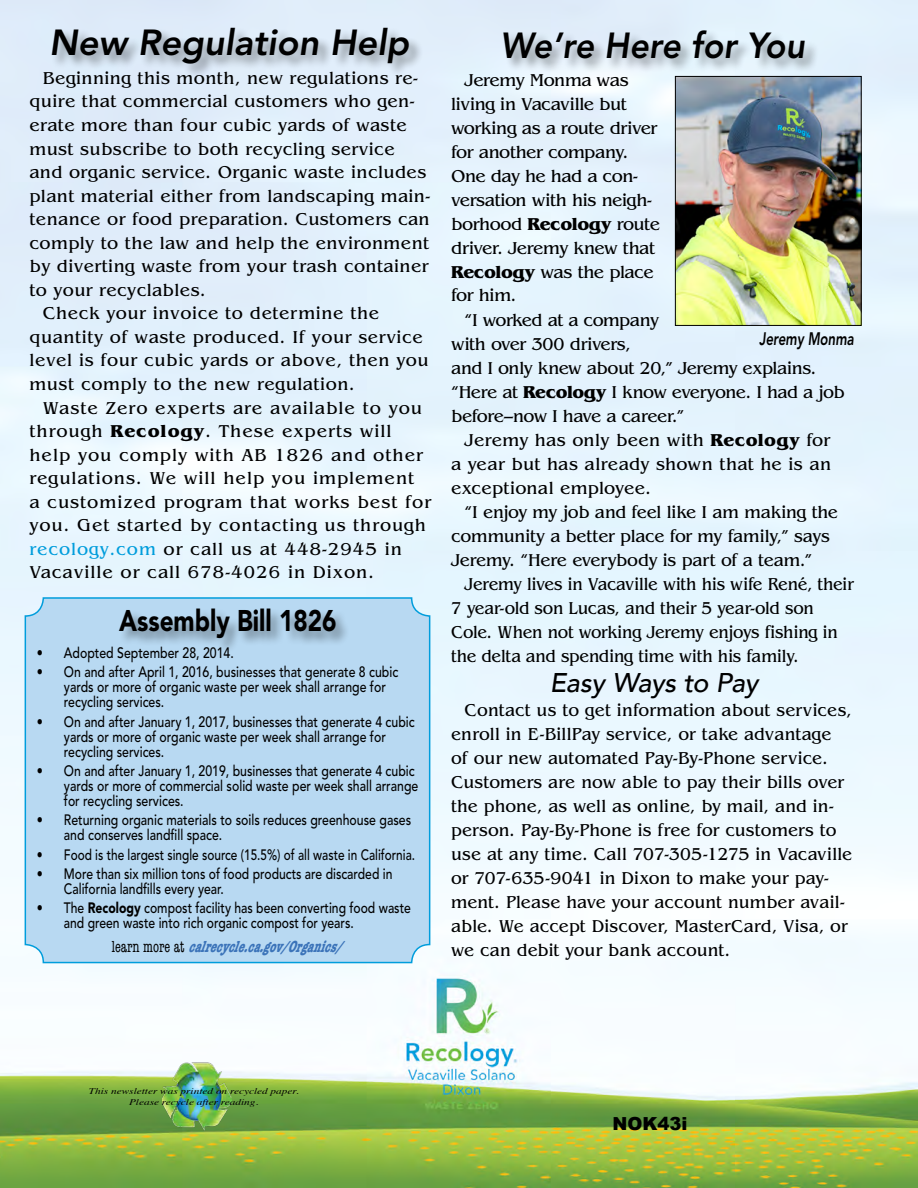
<style>
.page{position:relative;width:918px;height:1188px;background:#fff}
.page>*{position:absolute;margin:0;border:0;box-sizing:border-box;transform-origin:0 0}
.t1{font:italic 800 36px "Avenir LT Std";color:#000}
.t2{font:italic 800 36px "Avenir LT Std";color:#000;scale:.94 1}
.t3{font:900 29.7px "Avenir LT Std";color:#000;scale:.82 1}
.t4{font:italic 500 27px "Avenir";letter-spacing:-.015em;color:#000}
.t5{font:18px/24px "Benguiat";letter-spacing:.015em;color:#000;text-align:justify}
.t6{font:18px "Benguiat";letter-spacing:.05em;color:#000}
.t7{font:18px/24px "Benguiat";letter-spacing:-.025em;color:#000}
.t8{font:18px/24px "Benguiat";letter-spacing:-.015em;color:#000;scale:.94 1}
.t9{font:18px/24px "Benguiat";letter-spacing:-.03em;color:#000}
.t10{font:18px/24px "Benguiat";letter-spacing:-.015em;color:#000}
.t11{font:italic 800 18px "Avenir LT Std";color:#000;scale:.73 1}
.t12{font:900 18px "Arial";color:#000}
.t13{font:italic 700 condensed 16.5px "American Typewriter";color:#3b73b9;scale:.85 1}
.t14{font:500 15px/15px "Avenir LT Std";color:#000;scale:.82 1}
.t15{font:500 15px/15px "Avenir LT Std";color:#000;scale:.81 1}
.t16{font:500 15px "Avenir LT Std";color:#000;scale:.79 1}
.t17{font:italic 8.7px/10.4px "Times";color:#000;text-align:center;scale:1.3 1}
.s1{font-weight:700}
.s2{color:#009ddc}
.s3{font-weight:900}
.s4{font-weight:400;font-style:normal;color:#000}
</style>
<div class="page">
<img style="left:0;top:0;width:918px;height:1188px">
<img style="left:163px;top:1062px;width:68px;height:69px">
<div style="left:51px;top:27px;width:372px;height:51px;background:#000;opacity:.39"></div>
<div style="left:503px;top:29px;width:316px;height:44px;background:#000;opacity:.39"></div>
<img style="left:677px;top:78px;width:183px;height:246px">
<div style="left:675px;top:76px;width:187px;height:250px;border:1px solid #000"></div>
<div style="left:25px;top:598px;width:405px;height:365px;background:#b8d9f2;border-radius:18px"></div>
<div style="left:25px;top:597px;width:405px;height:366px;border:2px solid #009ddc;border-radius:18px"></div>
<div style="left:119px;top:607px;width:231px;height:46px;background:#000;opacity:.39"></div>
<h1 class="t1" style="left:49px;top:21px;width:362px">New Regulation Help</h1>
<h1 class="t2" style="left:500px;top:24px;width:325px">We’re Here for You</h1>
<p class="t5" style="left:43px;top:66px;width:376px">Beginning this month, new regulations re-</p>
<p class="t5" style="left:29px;top:89px;width:387px">quire that commercial customers who gen-</p>
<p class="t5" style="left:29px;top:113px;width:379px">erate more than four cubic yards of waste</p>
<p class="t5" style="left:29px;top:137px;width:367px">must subscribe to both recycling service</p>
<p class="t5" style="left:29px;top:160px;width:398px">and organic service. Organic waste includes</p>
<p class="t5" style="left:29px;top:184px;width:402px">plant material either from landscaping main-</p>
<p class="t5" style="left:29px;top:207px;width:402px">tenance or food preparation. Customers can</p>
<p class="t5" style="left:29px;top:231px;width:401px">comply to the law and help the environment</p>
<p class="t5" style="left:29px;top:254px;width:401px">by diverting waste from your trash container</p>
<p class="t5" style="left:29px;top:278px;width:178px">to your recyclables.</p>
<p class="t5" style="left:43px;top:301px;width:338px">Check your invoice to determine the</p>
<p class="t5" style="left:29px;top:325px;width:395px">quantity of waste produced. If your service</p>
<p class="t5" style="left:29px;top:348px;width:401px">level is four cubic yards or above, then you</p>
<p class="t5" style="left:29px;top:372px;width:327px">must comply to the new regulation.</p>
<p class="t6" style="left:43px;top:398px;width:381px">Waste Zero experts are available to you</p>
<p class="t6" style="left:29px;top:421px;width:364px">through <span class="s1">Recology</span>. These experts will</p>
<p class="t6" style="left:29px;top:445px;width:395px">help you comply with AB 1826 and other</p>
<p class="t6" style="left:29px;top:468px;width:386px">regulations. We will help you implement</p>
<p class="t6" style="left:29px;top:492px;width:403px">a customized program that works best for</p>
<p class="t6" style="left:29px;top:515px;width:398px">you. Get started by contacting us through</p>
<p class="t6" style="left:29px;top:539px;width:374px"><span class="s2">recology.com</span> or call us at 448-2945 in</p>
<p class="t6" style="left:29px;top:562px;width:346px">Vacaville or call 678-4026 in Dixon.</p>
<h2 class="t3" style="left:119px;top:603px;width:267px">Assembly Bill 1826</h2>
<p class="t14" style="left:37px;top:646px;width:242px">• Adopted September 28, 2014.</p>
<p class="t14" style="left:64px;top:665px;width:409px;text-indent:-27px">• On and after April 1, 2016, businesses that generate 8 cubic yards or more of organic waste per week shall arrange for recycling services.</p>
<p class="t14" style="left:64px;top:714px;width:429px;text-indent:-27px">• On and after January 1, 2017, businesses that generate 4 cubic yards or more of organic waste per week shall arrange for recycling services.</p>
<p class="t14" style="left:64px;top:764px;width:434px;text-indent:-27px">• On and after January 1, 2019, businesses that generate 4 cubic yards or more of commercial solid waste per week shall arrange for recycling services.</p>
<p class="t14" style="left:64px;top:813px;width:425px;text-indent:-27px">• Returning organic materials to soils reduces greenhouse gases and conserves landfill space.</p>
<p class="t16" style="left:37px;top:846px;width:480px">• Food is the largest single source (15.5%) of all waste in California.</p>
<p class="t15" style="left:64px;top:867px;width:407px;text-indent:-27px">• More than six million tons of food products are discarded in<br>California landfills every year.</p>
<p class="t15" style="left:64px;top:901px;width:430px;text-indent:-27px">• The <span class="s3">Recology</span> compost facility has been converting food waste and green waste into rich organic compost for years.</p>
<p class="t13" style="left:112px;top:934px;width:283px"><span class="s4">l e a r n m o r e a t</span> calrecycle.ca.gov/Organics/</p>
<p class="t7" style="left:451px;top:68px;width:211px;text-indent:14px">Jeremy Monma was living in Vacaville but working as a route driver for another company.<br>One day he had a con&shy;versation with his neigh&shy;borhood <span class="s1">Recology</span> route driver. Jeremy knew that<br><span class="s1">Recology</span> was the place for him.</p>
<p class="t9" style="left:451px;top:308px;width:395px;text-indent:14px">“I worked at a company<br>with over 300 drivers,<br>and I only knew about 20,” Jeremy explains. “Here at <span class="s1">Recology</span> I know everyone. I had a job before–now I have a career.”</p>
<p class="t5" style="left:451px;top:428px;width:382px;text-indent:14px">Jeremy has only been with <span class="s1">Recology</span> for a year but has already shown that he is an exceptional employee.</p>
<p class="t10" style="left:451px;top:500px;width:389px;text-indent:13px">“I enjoy my job and feel like I am making the community a better place for my family,” says<br>Jeremy. “Here everybody is part of a team.”</p>
<p class="t8" style="left:451px;top:572px;width:430px;text-indent:14px">Jeremy lives in Vacaville with his wife René, their 7 year-old son Lucas, and their 5 year-old son Cole. When not working Jeremy enjoys fishing in the delta and spending time with his family.</p>
<h3 class="t4" style="left:550px;top:667px;width:210px">Easy Ways to Pay</h3>
<p class="t5" style="left:451px;top:698px;width:403px;text-align:left;text-indent:14px">Contact us to get information about services, enroll in E-BillPay service, or take advantage of our new automated Pay-By-Phone service.<br>Customers are now able to pay their bills over the phone, as well as online, by mail, and in&shy;person. Pay-By-Phone is free for customers to use at any time. Call 707-305-1275 in Vacaville or 707-635-9041 in Dixon to make your pay&shy;ment. Please have your account number avail&shy;able. We accept Discover, MasterCard, Visa, or we can debit your bank account.</p>
<p class="t11" style="left:759px;top:329px;width:131px">Jeremy Monma</p>
<p class="t17" style="left:89px;top:1086px;width:163px">This newsletter was printed on recycled paper.<br>Please recycle after reading.</p>
<p class="t12" style="left:612px;top:1110px;width:76px">NOK43i</p>
</div>
